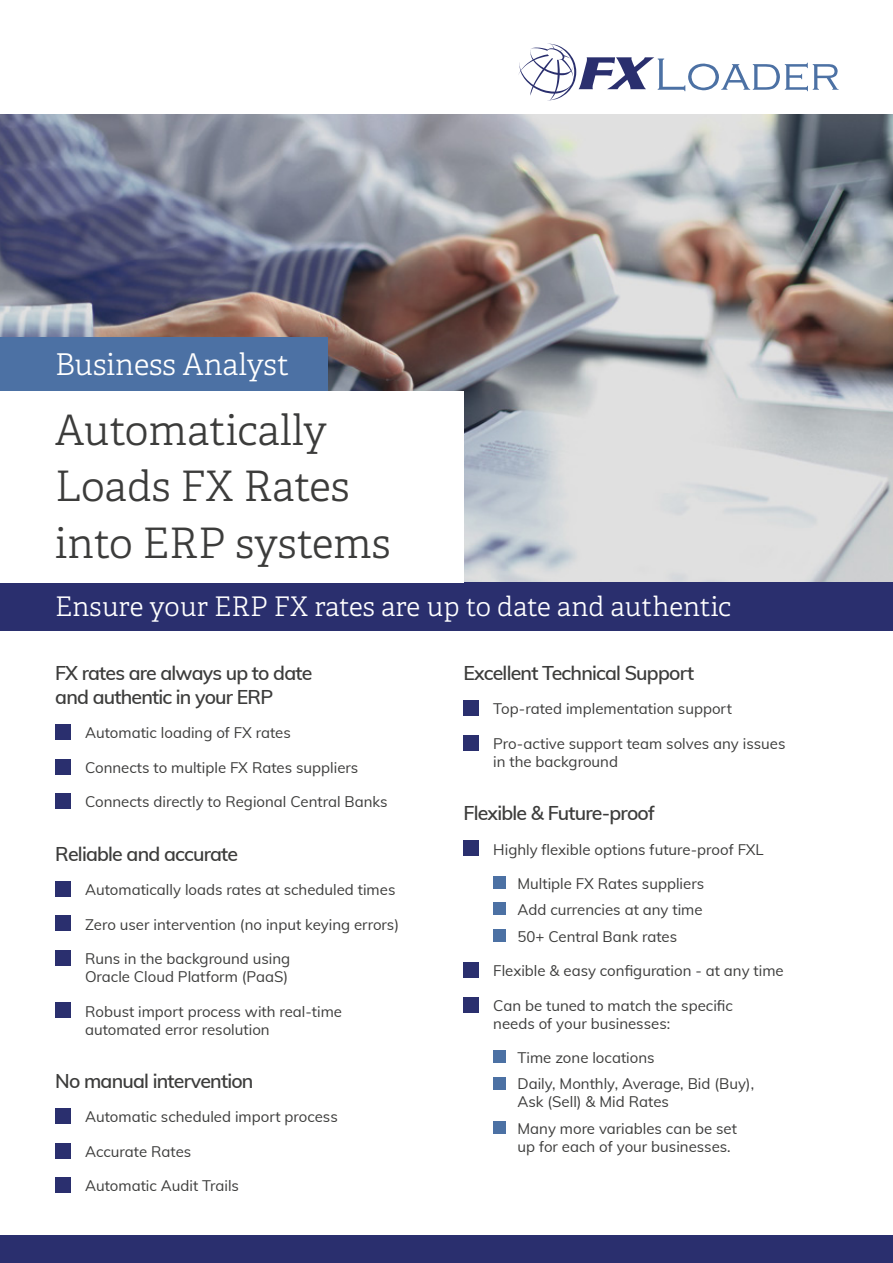
<style>
.page{position:relative;width:893px;height:1263px;background:#fff}
.page>*{position:absolute;margin:0;border:0;box-sizing:border-box;transform-origin:0 0}
.t1{font:300 42px/56.2px "Adelle";color:#3c3c3b}
.t2{font:300 30px "Adelle";color:#fff}
.t3{font:300 27px "Adelle";color:#fff}
.t4{font:600 19.5px/24px "Muli";letter-spacing:-.04em;color:#3c3c3b}
.t5{font:15px/18px "Muli";color:#3c3c3b}
</style>
<div class="page">
<div style="left:0;top:1235px;width:893px;height:28px;background:#2a2f6e"></div>
<img style="left:0;top:115px;width:893px;height:467px">
<div style="left:0;top:582px;width:893px;height:49px;background:#2a2f6e"></div>
<div style="left:0;top:337px;width:327px;height:54px;background:#4c71a4"></div>
<div style="left:0;top:391px;width:463px;height:191px;background:#fff"></div>
<div style="left:55px;top:724px;width:16px;height:16px;background:#2a2f6e"></div>
<div style="left:55px;top:759px;width:16px;height:15px;background:#2a2f6e"></div>
<div style="left:55px;top:793px;width:16px;height:16px;background:#2a2f6e"></div>
<div style="left:55px;top:881px;width:16px;height:15px;background:#2a2f6e"></div>
<div style="left:55px;top:916px;width:16px;height:15px;background:#2a2f6e"></div>
<div style="left:55px;top:950px;width:16px;height:15px;background:#2a2f6e"></div>
<div style="left:55px;top:1003px;width:16px;height:15px;background:#2a2f6e"></div>
<div style="left:55px;top:1108px;width:16px;height:16px;background:#2a2f6e"></div>
<div style="left:55px;top:1143px;width:16px;height:15px;background:#2a2f6e"></div>
<div style="left:55px;top:1177px;width:16px;height:16px;background:#2a2f6e"></div>
<div style="left:463px;top:700px;width:16px;height:16px;background:#2a2f6e"></div>
<div style="left:463px;top:735px;width:16px;height:15px;background:#2a2f6e"></div>
<div style="left:463px;top:841px;width:16px;height:15px;background:#2a2f6e"></div>
<div style="left:493px;top:876px;width:13px;height:13px;background:#4c71a4"></div>
<div style="left:493px;top:902px;width:13px;height:13px;background:#4c71a4"></div>
<div style="left:493px;top:929px;width:13px;height:13px;background:#4c71a4"></div>
<div style="left:463px;top:962px;width:16px;height:16px;background:#2a2f6e"></div>
<div style="left:463px;top:997px;width:16px;height:15px;background:#2a2f6e"></div>
<div style="left:493px;top:1050px;width:13px;height:13px;background:#4c71a4"></div>
<div style="left:493px;top:1077px;width:13px;height:12px;background:#4c71a4"></div>
<div style="left:493px;top:1121px;width:13px;height:13px;background:#4c71a4"></div>
<svg style="left:518px;top:44px;width:321px;height:56px"></svg>
<h2 class="t2" style="left:55px;top:346px;width:235px">Business Analyst</h2>
<h1 class="t1" style="left:55px;top:403px;width:337px">Automatically<br>Loads FX Rates into ERP systems</h1>
<h3 class="t3" style="left:55px;top:590px;width:677px">Ensure your ERP FX rates are up to date and authentic</h3>
<h3 class="t4" style="left:55px;top:660px;width:259px">FX rates are always up to date and authentic in your ERP</h3>
<p class="t5" style="left:85px;top:723px;width:207px">Automatic loading of FX rates</p>
<p class="t5" style="left:85px;top:758px;width:275px">Connects to multiple FX Rates suppliers</p>
<p class="t5" style="left:85px;top:792px;width:304px">Connects directly to Regional Central Banks</p>
<h3 class="t4" style="left:55px;top:841px;width:184px">Reliable and accurate</h3>
<p class="t5" style="left:85px;top:880px;width:312px">Automatically loads rates at scheduled times</p>
<p class="t5" style="left:85px;top:914px;width:316px">Zero user intervention (no input keying errors)</p>
<p class="t5" style="left:85px;top:949px;width:207px">Runs in the background using<br>Oracle Cloud Platform (PaaS)</p>
<p class="t5" style="left:85px;top:1001px;width:259px">Robust import process with real-time automated error resolution</p>
<h3 class="t4" style="left:55px;top:1068px;width:200px">No manual intervention</h3>
<p class="t5" style="left:85px;top:1107px;width:254px">Automatic scheduled import process</p>
<p class="t5" style="left:85px;top:1142px;width:108px">Accurate Rates</p>
<p class="t5" style="left:85px;top:1176px;width:155px">Automatic Audit Trails</p>
<h3 class="t4" style="left:463px;top:660px;width:232px">Excellent Technical Support</h3>
<p class="t5" style="left:493px;top:699px;width:240px">Top-rated implementation support</p>
<p class="t5" style="left:493px;top:734px;width:294px">Pro-active support team solves any issues in the background</p>
<h3 class="t4" style="left:463px;top:800px;width:193px">Flexible &amp; Future-proof</h3>
<p class="t5" style="left:493px;top:839px;width:272px">Highly flexible options future-proof FXL</p>
<p class="t5" style="left:517px;top:869px;width:188px;line-height:26.5px;text-align:justify">Multiple FX Rates suppliers Add currencies at any time 50+ Central Bank rates</p>
<p class="t5" style="left:493px;top:961px;width:292px">Flexible &amp; easy configuration - at any time</p>
<p class="t5" style="left:493px;top:996px;width:241px">Can be tuned to match the specific needs of your businesses:</p>
<p class="t5" style="left:517px;top:1043px;width:238px;line-height:26.5px">Time zone locations<br>Daily, Monthly, Average, Bid (Buy),</p>
<p class="t5" style="left:517px;top:1088px;width:221px;line-height:26.5px">Ask (Sell) &amp; Mid Rates<br>Many more variables can be set</p>
<p class="t5" style="left:517px;top:1137px;width:215px">up for each of your businesses.</p>
</div>
